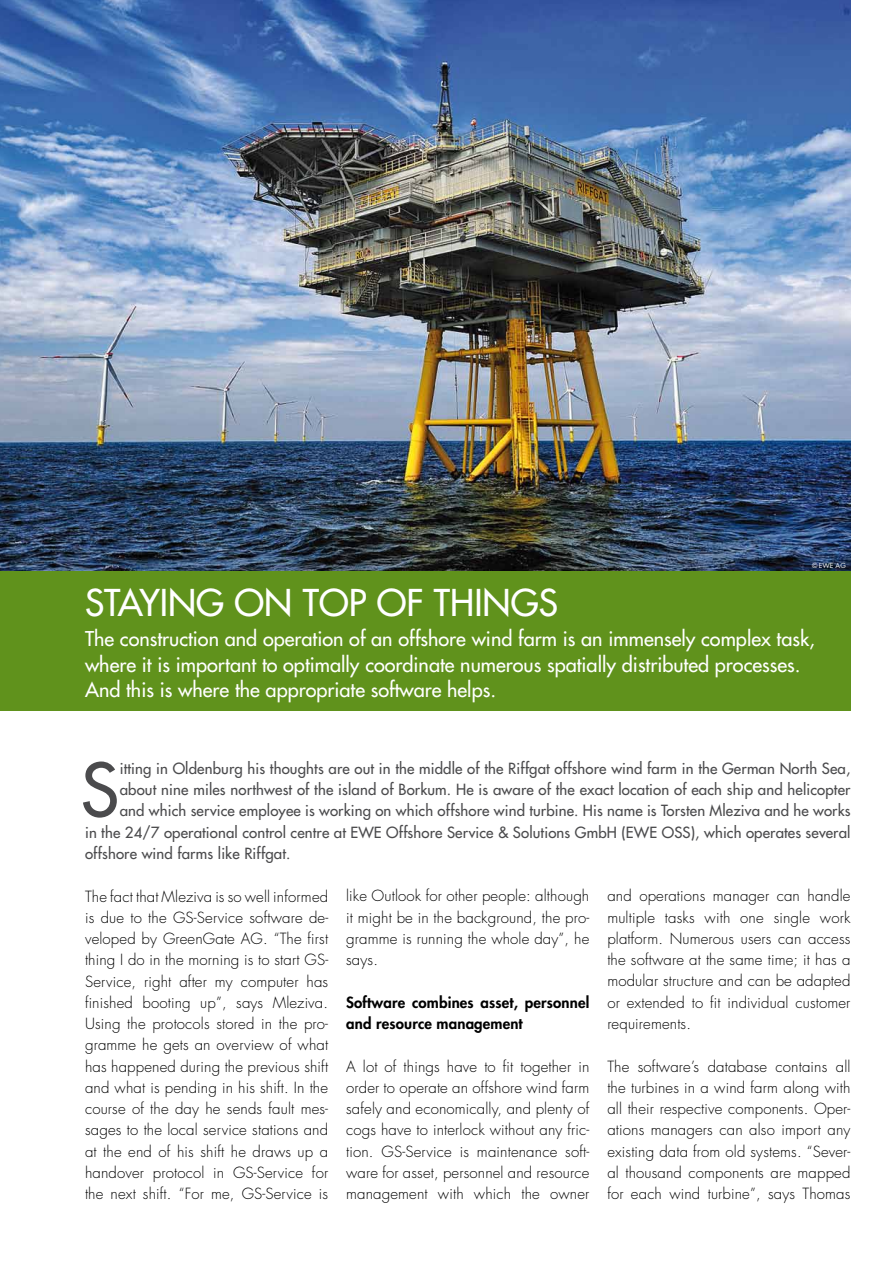
<style>
.page{position:relative;width:893px;height:1263px;background:#fff}
.page>*{position:absolute;margin:0;border:0;box-sizing:border-box;transform-origin:0 0}
.t1{font:71.4px "Futura";color:#4b4b4d}
.t2{font:36px "Futura";color:#fff}
.t3{font:19.8px/25.5px "Futura";color:#fff}
.t4{font:300 15px/21.3px "Futura";letter-spacing:.01em;color:#000;text-align:justify}
.t5{font:15px "Futura";letter-spacing:.01em;color:#4b4b4d}
.t6{font:800 15px/21.3px "Futura";letter-spacing:.01em;color:#000}
.t7{font:6.75px "Futura";color:#fff}
</style>
<div class="page">
<img style="left:0;top:0;width:850px;height:571px">
<div style="left:0;top:571px;width:850px;height:139px;background:#60921c"></div>
<h2 class="t2" style="left:85px;top:579px;width:423px">Staying on top of things</h2>
<p class="t7" style="left:812px;top:561px;width:35px">©EWE AG</p>
<h3 class="t3" style="left:85px;top:626px;width:731px">The construction and operation of an offshore wind farm is an immensely complex task, where it is important to optimally coordinate numerous spatially distributed processes.<br>And this is where the appropriate software helps.</h3>
<h1 class="t1" style="left:81px;top:744px;width:40px">S</h1>
<p class="t5" style="left:120px;top:759px;width:732px">itting in Oldenburg his thoughts are out in the middle of the Riffgat offshore wind farm in the German North Sea,</p>
<p class="t5" style="left:120px;top:780px;width:732px">about nine miles northwest of the island of Borkum. He is aware of the exact location of each ship and helicopter</p>
<p class="t5" style="left:120px;top:801px;width:732px">and which service employee is working on which offshore wind turbine. His name is Torsten Mleziva and he works</p>
<p class="t5" style="left:85px;top:822px;width:767px">in the 24/7 operational control centre at EWE Offshore Service &amp; Solutions GmbH (EWE OSS), which operates several</p>
<p class="t5" style="left:85px;top:844px;width:207px">offshore wind farms like Riffgat.</p>
<p class="t4" style="left:85px;top:885px;width:245px">The fact that Mleziva is so well informed is due to the GS-Service software de&shy;veloped by GreenGate AG. “The first thing I do in the morning is to start GS-Service, right after my computer has finished booting up”, says Mleziva.<br>Using the protocols stored in the pro&shy;gramme he gets an overview of what has happened during the previous shift and what is pending in his shift. In the course of the day he sends fault mes&shy;sages to the local service stations and at the end of his shift he draws up a handover protocol in GS-Service for the next shift. “For me, GS-Service is</p>
<p class="t4" style="left:346px;top:885px;width:245px">like Outlook for other people: although it might be in the background, the pro&shy;gramme is running the whole day”, he says.</p>
<p class="t4" style="left:607px;top:885px;width:245px">and operations manager can handle multiple tasks with one single work platform. Numerous users can access the software at the same time; it has a modular structure and can be adapted or extended to fit individual customer requirements.</p>
<p class="t4" style="left:607px;top:1055px;width:245px">The software’s database contains all the turbines in a wind farm along with all their respective components. Oper&shy;ations managers can also import any existing data from old systems. “Sever&shy;al thousand components are mapped for each wind turbine”, says Thomas</p>
<p class="t6" style="left:346px;top:991px;width:245px">Software combines asset, personnel and resource management</p>
<p class="t4" style="left:346px;top:1055px;width:245px">A lot of things have to fit together in order to operate an offshore wind farm safely and economically, and plenty of cogs have to interlock without any fric&shy;tion. GS-Service is maintenance soft&shy;ware for asset, personnel and resource management with which the owner</p>
</div>
